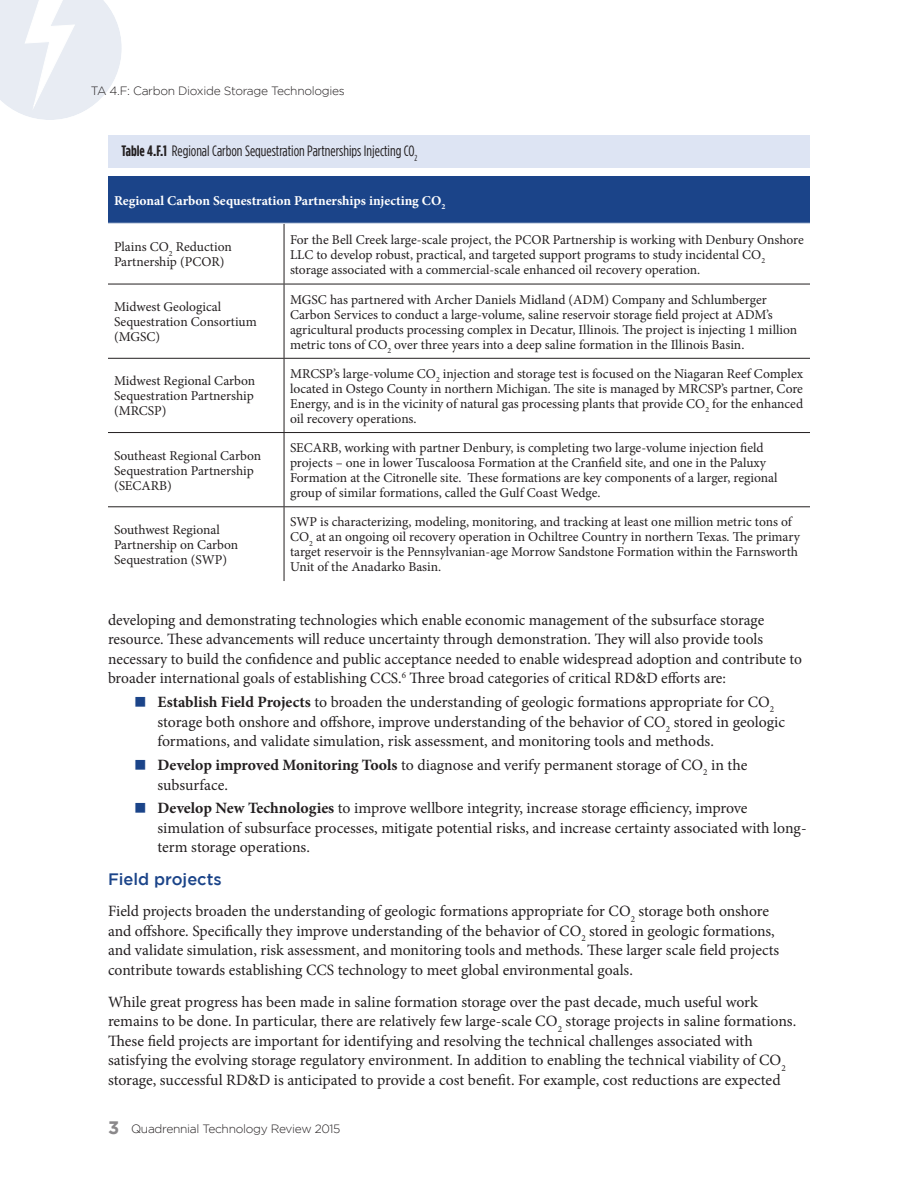
<style>
.page{position:relative;width:918px;height:1188px;background:#fff}
.page>*{position:absolute;margin:0;border:0;box-sizing:border-box;transform-origin:0 0}
.Header_Two{font:500 16.5px "Gotham";color:#1b4489}
.Body_Text{font:15.75px/19.5px "Minion Pro";color:#231f20}
.Bullet_Text{font:15.75px/19.5px "Minion Pro";letter-spacing:-.005em;color:#231f20}
.Figure_Text{font:15px "Gotham Condensed";color:#231f20}
.Table_-_body_text{font:13.5px/15px "Minion Pro";color:#231f20}
.Table_-_First_line{font:700 13.5px "Minion Pro";color:#fff}
.t1{font:300 12px "Gotham";letter-spacing:-.025em;color:#231f20}
.s1{font-weight:700}
.s2{color:#1b4489}
.s3{font-weight:700;font-size:18px;color:#8a888a}
</style>
<div class="page">
<svg style="left:0;top:0;width:122px;height:120px"></svg>
<div style="left:108px;top:135px;width:702px;height:32px;background:#dde4f3"></div>
<div style="left:108px;top:176px;width:702px;height:47px;background:#1b4489"></div>
<hr style="left:284px;top:224px;width:1px;height:60px;background:#231f20">
<hr style="left:108px;top:284px;width:176px;height:1px;background:#231f20">
<hr style="left:284px;top:284px;width:526px;height:1px;background:#231f20">
<hr style="left:284px;top:284px;width:1px;height:74px;background:#231f20">
<hr style="left:108px;top:358px;width:176px;height:1px;background:#231f20">
<hr style="left:284px;top:358px;width:526px;height:1px;background:#231f20">
<hr style="left:284px;top:359px;width:1px;height:73px;background:#231f20">
<hr style="left:108px;top:432px;width:176px;height:1px;background:#231f20">
<hr style="left:284px;top:432px;width:526px;height:1px;background:#231f20">
<hr style="left:284px;top:433px;width:1px;height:73px;background:#231f20">
<hr style="left:108px;top:506px;width:176px;height:1px;background:#231f20">
<hr style="left:284px;top:506px;width:526px;height:1px;background:#231f20">
<hr style="left:284px;top:507px;width:1px;height:74px;background:#231f20">
<p class="t1" style="left:91px;top:84px;width:256px">TA 4.F: Carbon Dioxide Storage Technologies</p>
<p class="Figure_Text" style="left:122px;top:143px;width:297px"><span class="s1">Table 4.F.1</span> Regional Carbon Sequestration Partnerships Injecting CO<sub>2</sub></p>
<p class="Table_-_First_line" style="left:114px;top:191px;width:333px">Regional Carbon Sequestration Partnerships injecting CO<sub>2</sub></p>
<p class="Table_-_body_text" style="left:114px;top:239px;width:119px">Plains CO<sub>2</sub> Reduction<br>Partnership (PCOR)</p>
<p class="Table_-_body_text" style="left:290px;top:232px;width:515px">For the Bell Creek large-scale project, the PCOR Partnership is working with Denbury Onshore<br>LLC to develop robust, practical, and targeted support programs to study incidental CO<sub>2 </sub>storage associated with a commercial-scale enhanced oil recovery operation.</p>
<p class="Table_-_body_text" style="left:114px;top:299px;width:144px">Midwest Geological<br>Sequestration Consortium (MGSC)</p>
<p class="Table_-_body_text" style="left:290px;top:292px;width:509px">MGSC has partnered with Archer Daniels Midland (ADM) Company and Schlumberger Carbon Services to conduct a large-volume, saline reservoir storage field project at ADM’s agricultural products processing complex in Decatur, Illinois. The project is injecting 1 million metric tons of CO<sub>2</sub> over three years into a deep saline formation in the Illinois Basin.</p>
<p class="Table_-_body_text" style="left:114px;top:374px;width:143px;text-align:justify">Midwest Regional Carbon Sequestration Partnership (MRCSP)</p>
<p class="Table_-_body_text" style="left:290px;top:366px;width:515px;text-align:justify">MRCSP’s large-volume CO<sub>2</sub> injection and storage test is focused on the Niagaran Reef Complex located in Ostego County in northern Michigan. The site is managed by MRCSP’s partner, Core Energy, and is in the vicinity of natural gas processing plants that provide CO<sub>2</sub> for the enhanced oil recovery operations.</p>
<p class="Table_-_body_text" style="left:114px;top:448px;width:149px">Southeast Regional Carbon<br>Sequestration Partnership (SECARB)</p>
<p class="Table_-_body_text" style="left:290px;top:440px;width:489px">SECARB, working with partner Denbury, is completing two large-volume injection field projects – one in lower Tuscaloosa Formation at the Cranfield site, and one in the Paluxy Formation at the Citronelle site. These formations are key components of a larger, regional group of similar formations, called the Gulf Coast Wedge.</p>
<p class="Table_-_body_text" style="left:114px;top:522px;width:126px">Southwest Regional<br>Partnership on Carbon<br>Sequestration (SWP)</p>
<p class="Table_-_body_text" style="left:290px;top:515px;width:512px">SWP is characterizing, modeling, monitoring, and tracking at least one million metric tons of CO<sub>2</sub> at an ongoing oil recovery operation in Ochiltree Country in northern Texas. The primary target reservoir is the Pennsylvanian-age Morrow Sandstone Formation within the Farnsworth Unit of the Anadarko Basin.</p>
<p class="Body_Text" style="left:108px;top:610px;width:695px">developing and demonstrating technologies which enable economic management of the subsurface storage resource. These advancements will reduce uncertainty through demonstration. They will also provide tools necessary to build the confidence and public acceptance needed to enable widespread adoption and contribute to broader international goals of establishing CCS.<sup>6</sup> Three broad categories of critical RD&amp;D efforts are:</p>
<p class="Bullet_Text" style="left:158px;top:693px;width:629px;text-indent:-22px"><span class="s2">■</span> <span class="s1">Establish Field Projects</span> to broaden the understanding of geologic formations appropriate for CO<sub>2 </sub>storage both onshore and offshore, improve understanding of the behavior of CO<sub>2</sub> stored in geologic formations, and validate simulation, risk assessment, and monitoring tools and methods.</p>
<p class="Bullet_Text" style="left:158px;top:755px;width:592px;text-indent:-22px"><span class="s2">■</span> <span class="s1">Develop improved Monitoring Tools</span> to diagnose and verify permanent storage of CO<sub>2</sub> in the subsurface.</p>
<p class="Bullet_Text" style="left:158px;top:799px;width:651px;text-indent:-22px"><span class="s2">■</span> <span class="s1">Develop New Technologies</span> to improve wellbore integrity, increase storage efficiency, improve simulation of subsurface processes, mitigate potential risks, and increase certainty associated with long&shy;term storage operations.</p>
<p class="Header_Two" style="left:108px;top:869px;width:115px">Field projects</p>
<p class="Body_Text" style="left:108px;top:902px;width:673px">Field projects broaden the understanding of geologic formations appropriate for CO<sub>2</sub> storage both onshore and offshore. Specifically they improve understanding of the behavior of CO<sub>2</sub> stored in geologic formations, and validate simulation, risk assessment, and monitoring tools and methods. These larger scale field projects contribute towards establishing CCS technology to meet global environmental goals.</p>
<p class="Body_Text" style="left:108px;top:992px;width:690px">While great progress has been made in saline formation storage over the past decade, much useful work remains to be done. In particular, there are relatively few large-scale CO<sub>2</sub> storage projects in saline formations.<br>These field projects are important for identifying and resolving the technical challenges associated with satisfying the evolving storage regulatory environment. In addition to enabling the technical viability of CO<sub>2 </sub>storage, successful RD&amp;D is anticipated to provide a cost benefit. For example, cost reductions are expected</p>
<p class="t1" style="left:108px;top:1122px;width:234px"><span class="s3">3</span> Quadrennial Technology Review 2015</p>
</div>
